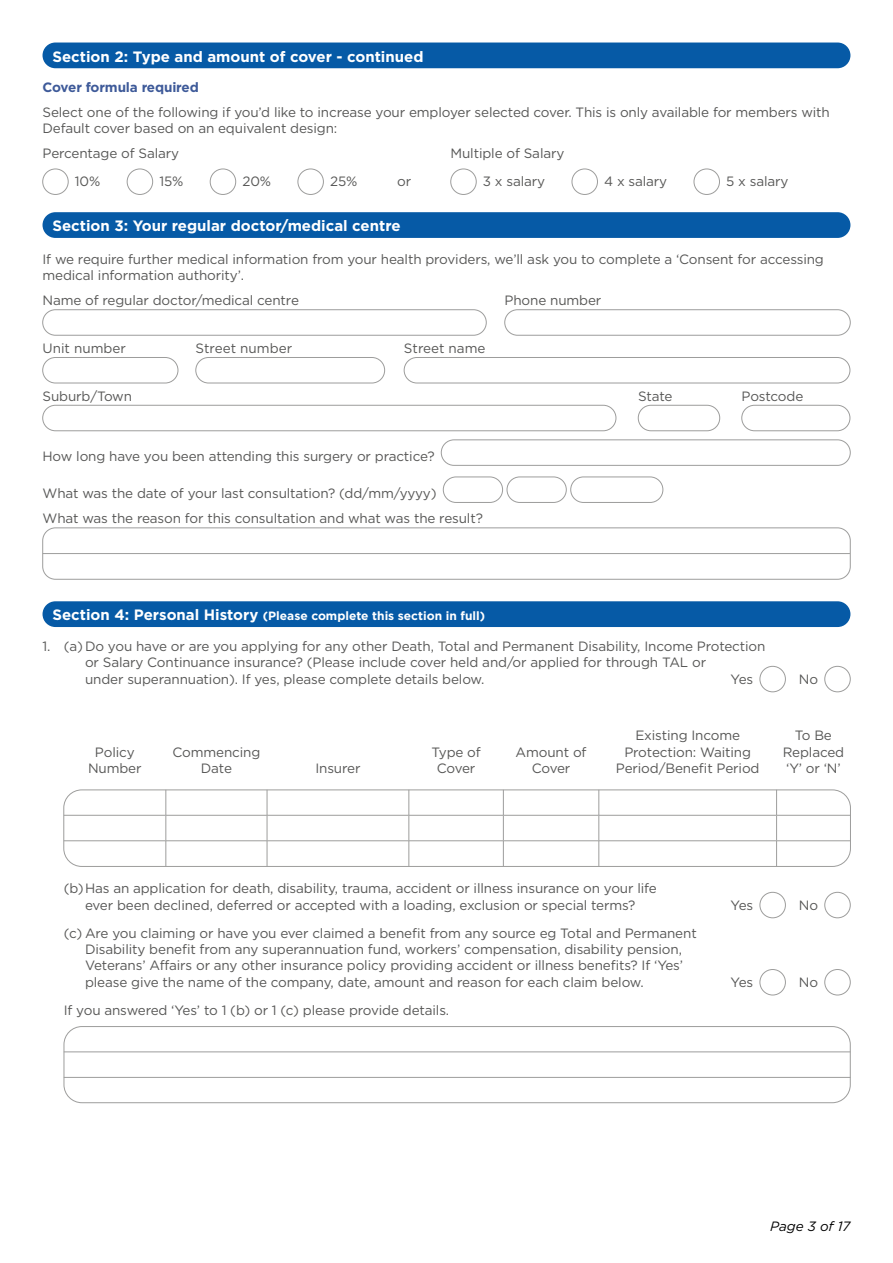
<style>
.page{position:relative;width:893px;height:1263px;background:#fff}
.page>*{position:absolute;margin:0;border:0;box-sizing:border-box;transform-origin:0 0}
.t1{font:700 15px "Gotham HTF";color:#fff}
.t2{font:13.5px/16.2px "Gotham HTF";letter-spacing:-.01em;color:#575756;text-align:center}
.t3{font:700 13.5px "Gotham HTF";letter-spacing:-.01em;color:#3e5a99}
.t4{font:italic 13.5px "Gotham HTF";color:#000}
.t5{font:700 12px "Gotham HTF";color:#fff}
.s1{font-size:15px}
</style>
<div class="page">
<div style="left:43px;top:43px;width:807px;height:25px;background:#065aa6;border-radius:13px"></div>
<div style="left:43px;top:169px;width:25px;height:26px;border:1px solid #9d9d9c;border-radius:50%"></div>
<div style="left:127px;top:169px;width:26px;height:26px;border:1px solid #9d9d9c;border-radius:50%"></div>
<div style="left:210px;top:169px;width:26px;height:26px;border:1px solid #9d9d9c;border-radius:50%"></div>
<div style="left:298px;top:169px;width:26px;height:26px;border:1px solid #9d9d9c;border-radius:50%"></div>
<div style="left:451px;top:169px;width:25px;height:26px;border:1px solid #9d9d9c;border-radius:50%"></div>
<div style="left:572px;top:169px;width:26px;height:26px;border:1px solid #9d9d9c;border-radius:50%"></div>
<div style="left:694px;top:169px;width:26px;height:26px;border:1px solid #9d9d9c;border-radius:50%"></div>
<div style="left:43px;top:212px;width:807px;height:26px;background:#065aa6;border-radius:13px"></div>
<div style="left:43px;top:310px;width:443px;height:25px;border:1px solid #9d9d9c;border-radius:13px"></div>
<div style="left:505px;top:310px;width:345px;height:25px;border:1px solid #9d9d9c;border-radius:13px"></div>
<div style="left:43px;top:357px;width:135px;height:26px;border:1px solid #9d9d9c;border-radius:13px"></div>
<div style="left:196px;top:357px;width:189px;height:26px;border:1px solid #9d9d9c;border-radius:13px"></div>
<div style="left:404px;top:357px;width:446px;height:26px;border:1px solid #9d9d9c;border-radius:13px"></div>
<div style="left:43px;top:405px;width:573px;height:26px;border:1px solid #9d9d9c;border-radius:13px"></div>
<div style="left:638px;top:405px;width:82px;height:26px;border:1px solid #9d9d9c;border-radius:13px"></div>
<div style="left:742px;top:405px;width:108px;height:26px;border:1px solid #9d9d9c;border-radius:13px"></div>
<div style="left:441px;top:440px;width:409px;height:25px;border:1px solid #9d9d9c;border-radius:13px"></div>
<div style="left:443px;top:477px;width:60px;height:26px;border:1px solid #9d9d9c;border-radius:13px"></div>
<div style="left:507px;top:477px;width:59px;height:26px;border:1px solid #9d9d9c;border-radius:13px"></div>
<div style="left:570px;top:477px;width:93px;height:26px;border:1px solid #9d9d9c;border-radius:13px"></div>
<div style="left:43px;top:528px;width:807px;height:51px;border:1px solid #9d9d9c;border-radius:13px"></div>
<hr style="left:43px;top:553px;width:807px;height:1px;background:#9d9d9c">
<div style="left:43px;top:601px;width:807px;height:26px;background:#065aa6;border-radius:13px"></div>
<div style="left:760px;top:666px;width:26px;height:26px;border:1px solid #9d9d9c;border-radius:50%"></div>
<div style="left:825px;top:666px;width:25px;height:26px;border:1px solid #9d9d9c;border-radius:50%"></div>
<div style="left:760px;top:892px;width:26px;height:26px;border:1px solid #9d9d9c;border-radius:50%"></div>
<div style="left:825px;top:892px;width:25px;height:26px;border:1px solid #9d9d9c;border-radius:50%"></div>
<div style="left:760px;top:969px;width:26px;height:26px;border:1px solid #9d9d9c;border-radius:50%"></div>
<div style="left:825px;top:969px;width:25px;height:26px;border:1px solid #9d9d9c;border-radius:50%"></div>
<hr style="left:64px;top:1051px;width:786px;height:1px;background:#9d9d9c">
<hr style="left:64px;top:1077px;width:786px;height:1px;background:#9d9d9c">
<div style="left:64px;top:1026px;width:786px;height:77px;border:1px solid #9d9d9c;border-radius:18px"></div>
<hr style="left:64px;top:815px;width:102px;height:1px;background:#9d9d9c">
<hr style="left:166px;top:815px;width:101px;height:1px;background:#9d9d9c">
<hr style="left:267px;top:815px;width:142px;height:1px;background:#9d9d9c">
<hr style="left:409px;top:815px;width:94px;height:1px;background:#9d9d9c">
<hr style="left:503px;top:815px;width:96px;height:1px;background:#9d9d9c">
<hr style="left:599px;top:815px;width:178px;height:1px;background:#9d9d9c">
<hr style="left:777px;top:815px;width:73px;height:1px;background:#9d9d9c">
<hr style="left:64px;top:840px;width:102px;height:1px;background:#9d9d9c">
<hr style="left:166px;top:840px;width:101px;height:1px;background:#9d9d9c">
<svg style="left:166px;top:792px;width:1px;height:73px"></svg>
<hr style="left:267px;top:840px;width:142px;height:1px;background:#9d9d9c">
<svg style="left:267px;top:792px;width:1px;height:73px"></svg>
<hr style="left:409px;top:840px;width:94px;height:1px;background:#9d9d9c">
<svg style="left:409px;top:792px;width:1px;height:73px"></svg>
<hr style="left:503px;top:840px;width:96px;height:1px;background:#9d9d9c">
<svg style="left:503px;top:792px;width:1px;height:73px"></svg>
<hr style="left:599px;top:840px;width:178px;height:1px;background:#9d9d9c">
<svg style="left:599px;top:792px;width:1px;height:73px"></svg>
<hr style="left:777px;top:840px;width:73px;height:1px;background:#9d9d9c">
<svg style="left:776px;top:792px;width:1px;height:73px"></svg>
<div style="left:64px;top:790px;width:787px;height:77px;border:1px solid #9d9d9c;border-radius:18px"></div>
<p class="t1" style="left:53px;top:48px;width:372px">Section 2: Type and amount of cover - continued</p>
<p class="t3" style="left:43px;top:79px;width:158px">Cover formula required</p>
<p class="t2" style="left:43px;top:104px;width:789px;text-align:left">Select one of the following if you’d like to increase your employer selected cover. This is only available for members with<br>Default cover based on an equivalent design:</p>
<p class="t2" style="left:43px;top:144px;width:138px">Percentage of Salary</p>
<p class="t2" style="left:451px;top:144px;width:115px">Multiple of Salary</p>
<p class="t2" style="left:75px;top:173px;width:27px">10%</p>
<p class="t2" style="left:159px;top:173px;width:26px">15%</p>
<p class="t2" style="left:242px;top:173px;width:30px">20%</p>
<p class="t2" style="left:330px;top:173px;width:29px">25%</p>
<p class="t2" style="left:397px;top:173px;width:16px">or</p>
<p class="t2" style="left:483px;top:173px;width:64px">3 x salary</p>
<p class="t2" style="left:604px;top:173px;width:65px">4 x salary</p>
<p class="t2" style="left:726px;top:173px;width:64px">5 x salary</p>
<p class="t1" style="left:53px;top:217px;width:350px">Section 3: Your regular doctor/medical centre</p>
<p class="t2" style="left:43px;top:251px;width:783px;text-align:left">If we require further medical information from your health providers, we’ll ask you to complete a ‘Consent for accessing medical information authority’.</p>
<p class="t2" style="left:43px;top:292px;width:258px">Name of regular doctor/medical centre</p>
<p class="t2" style="left:505px;top:292px;width:98px">Phone number</p>
<p class="t2" style="left:43px;top:340px;width:85px">Unit number</p>
<p class="t2" style="left:196px;top:340px;width:98px">Street number</p>
<p class="t2" style="left:404px;top:340px;width:83px">Street name</p>
<p class="t2" style="left:43px;top:388px;width:91px">Suburb/Town</p>
<p class="t2" style="left:638px;top:388px;width:36px">State</p>
<p class="t2" style="left:742px;top:388px;width:63px">Postcode</p>
<p class="t2" style="left:43px;top:448px;width:394px">How long have you been attending this surgery or practice?</p>
<p class="t2" style="left:43px;top:481px;width:442px;line-height:24.8px;text-align:left">What was the date of your last consultation? (dd/mm/yyyy)<br>What was the reason for this consultation and what was the result?</p>
<p class="t5" style="left:53px;top:609px;width:434px"><span class="s1">Section 4: Personal History</span> (Please complete this section in full)</p>
<p class="t2" style="left:85px;top:638px;width:682px;text-align:left;text-indent:-43px">1. (a) Do you have or are you applying for any other Death, Total and Permanent Disability, Income Protection or Salary Continuance insurance? (Please include cover held and/or applied for through TAL or<br>under superannuation). If yes, please complete details below.</p>
<p class="t2" style="left:731px;top:670px;width:24px">Yes</p>
<p class="t2" style="left:799px;top:670px;width:21px">No</p>
<p class="t2" style="left:88px;top:743px;width:55px">Policy<br>Number</p>
<p class="t2" style="left:173px;top:743px;width:89px">Commencing<br>Date</p>
<p class="t2" style="left:315px;top:760px;width:47px">Insurer</p>
<p class="t2" style="left:431px;top:743px;width:51px">Type of<br>Cover</p>
<p class="t2" style="left:516px;top:743px;width:72px">Amount of<br>Cover</p>
<p class="t2" style="left:616px;top:727px;width:145px">Existing Income<br>Protection: Waiting<br>Period/Benefit Period</p>
<p class="t2" style="left:783px;top:727px;width:63px">To Be<br>Replaced ‘Y’ or ‘N’</p>
<p class="t2" style="left:64px;top:880px;width:595px">(b)Has an application for death, disability, trauma, accident or illness insurance on your life ever been declined, deferred or accepted with a loading, exclusion or special terms?</p>
<p class="t2" style="left:85px;top:925px;width:613px;text-align:left;text-indent:-21px">(c) Are you claiming or have you ever claimed a benefit from any source eg Total and Permanent Disability benefit from any superannuation fund, workers’ compensation, disability pension, Veterans’ Affairs or any other insurance policy providing accident or illness benefits? If ‘Yes’ please give the name of the company, date, amount and reason for each claim below.</p>
<p class="t2" style="left:64px;top:1002px;width:387px">If you answered ‘Yes’ to 1 (b) or 1 (c) please provide details.</p>
<p class="t2" style="left:731px;top:896px;width:24px">Yes</p>
<p class="t2" style="left:799px;top:896px;width:21px">No</p>
<p class="t2" style="left:731px;top:974px;width:24px">Yes</p>
<p class="t2" style="left:799px;top:974px;width:21px">No</p>
<p class="t4" style="left:770px;top:1219px;width:82px">Page 3 of 17</p>
</div>
